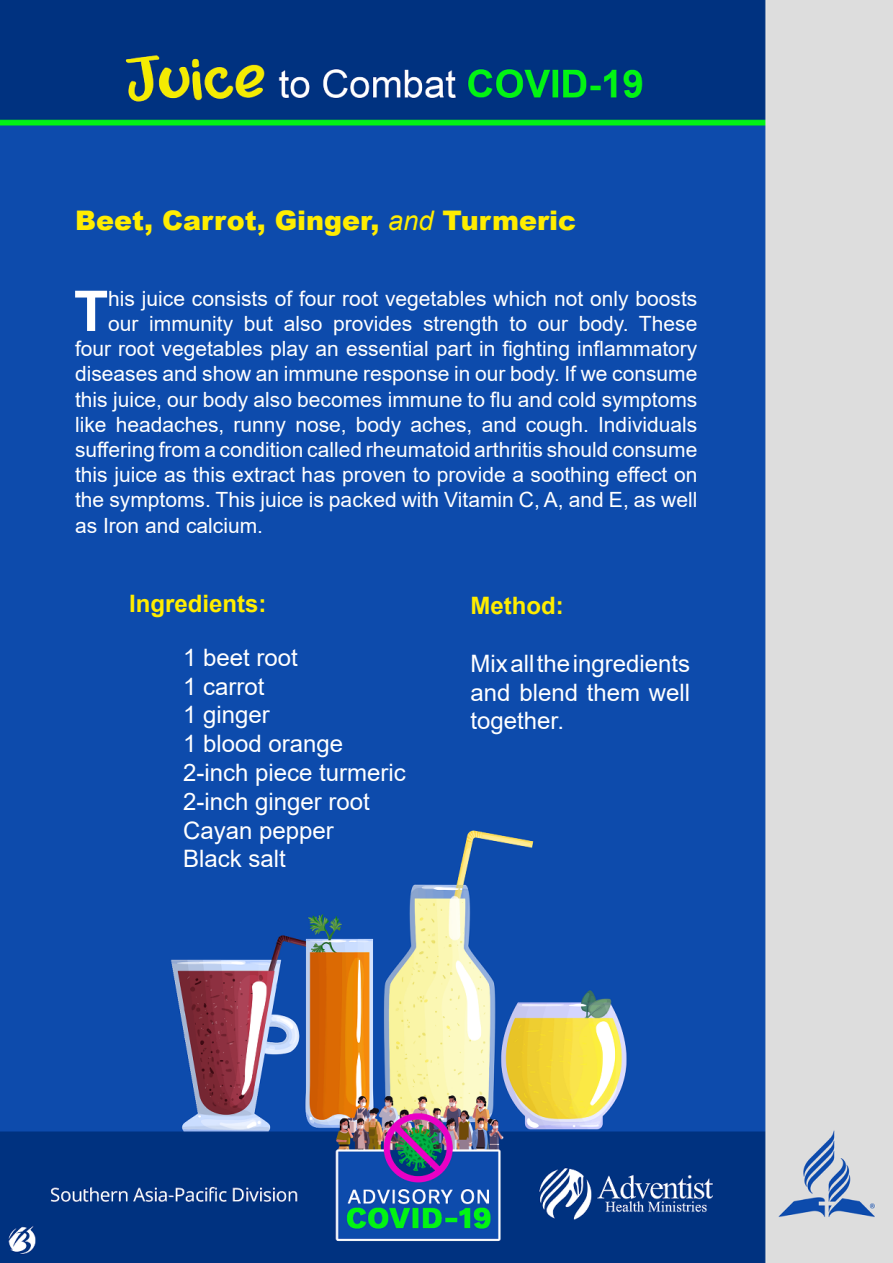
<style>
.page{position:relative;width:893px;height:1263px;background:#fff}
.page>*{position:absolute;margin:0;border:0;box-sizing:border-box;transform-origin:0 0}
.t1{font:700 56.25px "Arial";color:#fff}
.t2{font:900 27px "Arial";color:#ffed00}
.t3{font:24px/28.8px "Arial";color:#fff}
.t4{font:700 24px "Arial";color:#ffed00}
.t5{font:21px "Arial";color:#fff}
.s1{font-weight:400;font-style:italic}
</style>
<div class="page">
<img style="left:0;top:0;width:893px;height:1263px">
<p class="t2" style="left:75px;top:201px;width:502px">Beet, Carrot, Ginger, <span class="s1">and</span> Turmeric</p>
<h1 class="t1" style="left:74px;top:272px;width:36px">T</h1>
<p class="t5" style="left:108px;top:284px;width:591px">his juice consists of four root vegetables which not only boosts</p>
<p class="t5" style="left:108px;top:309px;width:591px">our immunity but also provides strength to our body. These</p>
<p class="t5" style="left:75px;top:334px;width:624px">four root vegetables play an essential part in fighting inflammatory</p>
<p class="t5" style="left:75px;top:359px;width:624px">diseases and show an immune response in our body. If we consume</p>
<p class="t5" style="left:75px;top:385px;width:624px">this juice, our body also becomes immune to flu and cold symptoms</p>
<p class="t5" style="left:75px;top:410px;width:624px">like headaches, runny nose, body aches, and cough. Individuals</p>
<p class="t5" style="left:75px;top:435px;width:624px">suffering from a condition called rheumatoid arthritis should consume</p>
<p class="t5" style="left:75px;top:460px;width:624px">this juice as this extract has proven to provide a soothing effect on</p>
<p class="t5" style="left:75px;top:485px;width:624px">the symptoms. This juice is packed with Vitamin C, A, and E, as well</p>
<p class="t5" style="left:75px;top:511px;width:189px">as Iron and calcium.</p>
<p class="t4" style="left:129px;top:586px;width:139px">Ingredients:</p>
<p class="t3" style="left:183px;top:643px;width:224px">1 beet root<br>1 carrot<br>1 ginger<br>1 blood orange<br>2-inch piece turmeric<br>2-inch ginger root<br>Cayan pepper<br>Black salt</p>
<p class="t4" style="left:471px;top:589px;width:95px">Method:</p>
<p class="t3" style="left:471px;top:649px;width:221px;text-align:justify">Mix all the ingredients and blend them well together.</p>
</div>
